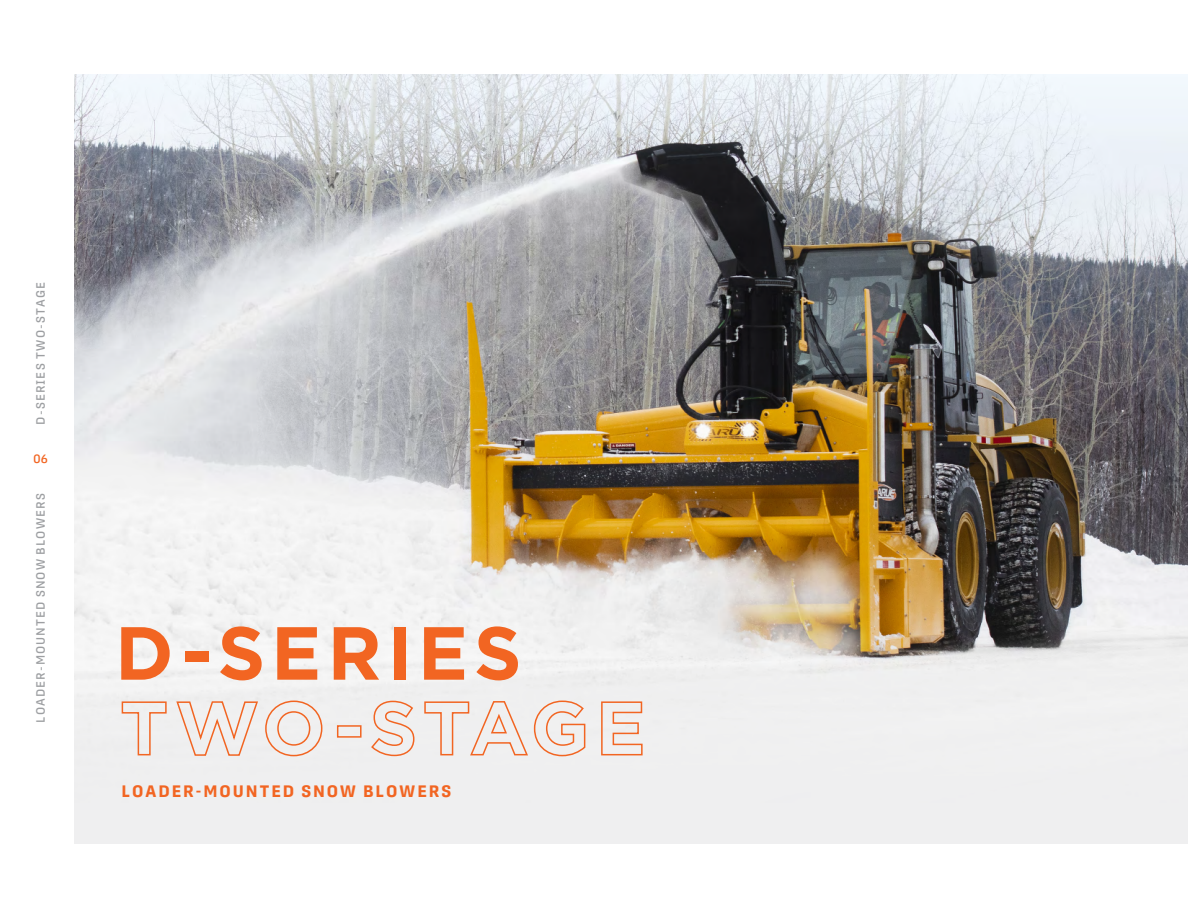
<style>
.page{position:relative;width:1188px;height:918px;background:#fff}
.page>*{position:absolute;margin:0;border:0;box-sizing:border-box;transform-origin:0 0}
.t1{font:700 75px/75px "Gotham";letter-spacing:.075em;color:#f26522}
.t2{font:700 16.5px "Protipo";letter-spacing:.12em;color:#f26522}
.t3{font:500 12px "Protipo";letter-spacing:.095em;color:#9d9fa2}
.t4{font:500 12px "Protipo";color:#f26522}
</style>
<div class="page">
<div style="left:74px;top:74px;width:1114px;height:770px;background:#efeff0"></div>
<img style="left:74px;top:74px;width:1114px;height:605px">
<p class="t3" style="left:34px;top:425px;width:144px;rotate:-90deg">D-SERIES TWO-STAGE</p>
<p class="t4" style="left:33px;top:452px;width:16px">06</p>
<p class="t3" style="left:34px;top:723px;width:231px;rotate:-90deg">LOADER-MOUNTED SNOW BLOWERS</p>
<h1 class="t1" style="left:115px;top:615px;width:532px">D-SERIES<br>TWO-STAGE</h1>
<h2 class="t2" style="left:122px;top:781px;width:331px">LOADER-MOUNTED SNOW BLOWERS</h2>
</div>
